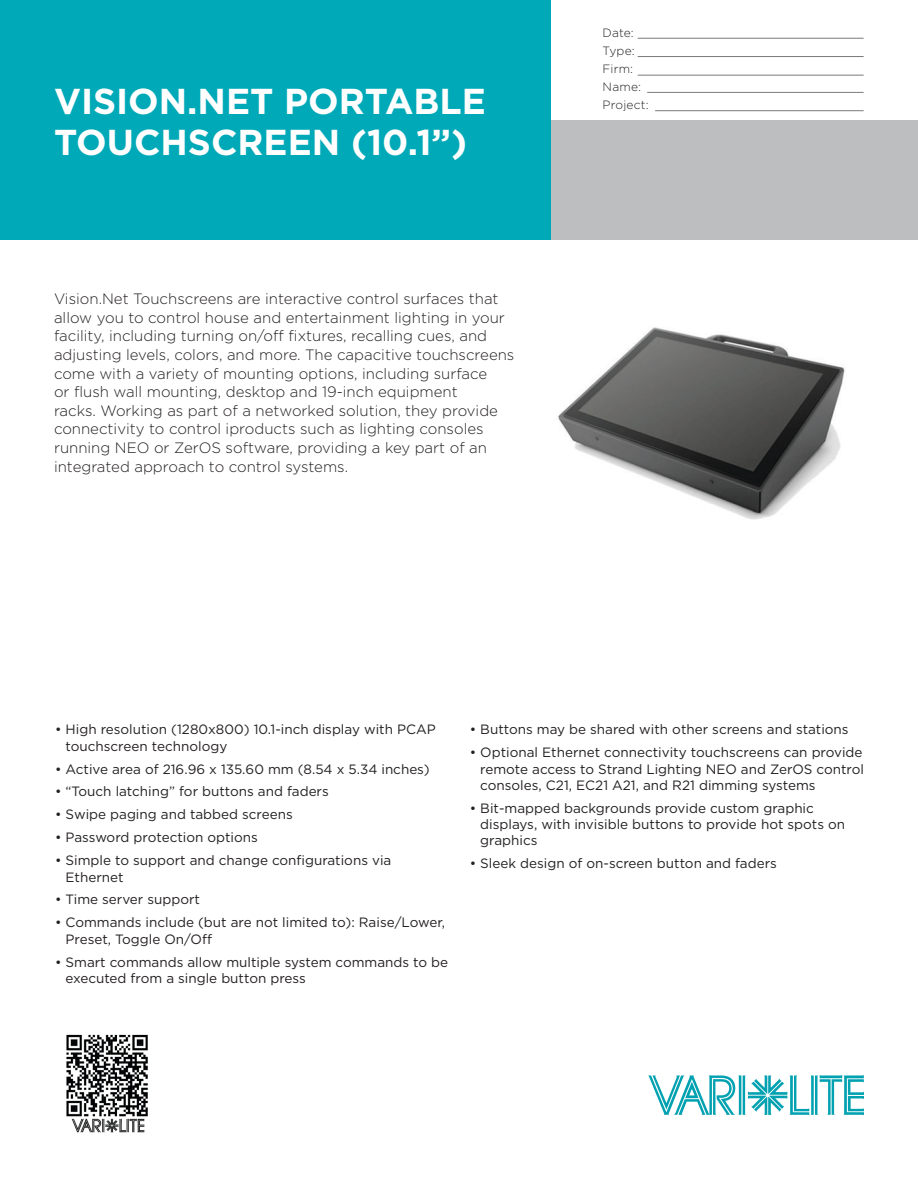
<style>
.page{position:relative;width:918px;height:1188px;background:#fff}
.page>*{position:absolute;margin:0;border:0;box-sizing:border-box;transform-origin:0 0}
.t1{font:700 36px "Gotham";color:#fff}
.t2{font:300 15px/18.6px "Gotham";color:#231f20}
.Bulleted_text_indent{font:13.5px/16.2px "Gotham";color:#231f20}
.t3{font:300 12px "Gotham";letter-spacing:.015em;color:#231f20}
</style>
<div class="page">
<div style="left:551px;top:120px;width:367px;height:120px;background:#bcbec0"></div>
<div style="left:0;top:0;width:551px;height:240px;background:#00a9b7"></div>
<svg style="left:648px;top:1075px;width:216px;height:40px"></svg>
<hr style="left:638px;top:38px;width:226px;height:1px;background:#231f20">
<hr style="left:638px;top:56px;width:226px;height:1px;background:#231f20">
<hr style="left:638px;top:75px;width:226px;height:1px;background:#231f20">
<hr style="left:647px;top:92px;width:217px;height:1px;background:#231f20">
<hr style="left:655px;top:110px;width:209px;height:1px;background:#231f20">
<img style="left:558px;top:327px;width:287px;height:193px">
<img style="left:66px;top:1034px;width:82px;height:99px">
<p class="t1" style="left:54px;top:77px;width:433px">VISION.NET PORTABLE</p>
<p class="t1" style="left:54px;top:118px;width:415px">TOUCHSCREEN (10.1”)</p>
<p class="t2" style="left:54px;top:289px;width:462px">Vision.Net Touchscreens are interactive control surfaces that allow you to control house and entertainment lighting in your facility, including turning on/off fixtures, recalling cues, and adjusting levels, colors, and more. The capacitive touchscreens come with a variety of mounting options, including surface<br>or flush wall mounting, desktop and 19-inch equipment<br>racks. Working as part of a networked solution, they provide connectivity to control iproducts such as lighting consoles running NEO or ZerOS software, providing a key part of an integrated approach to control systems.</p>
<p class="t3" style="left:603px;top:25px;width:33px">Date:</p>
<p class="t3" style="left:603px;top:43px;width:34px">Type:</p>
<p class="t3" style="left:603px;top:61px;width:32px">Firm:</p>
<p class="t3" style="left:603px;top:79px;width:40px">Name:</p>
<p class="t3" style="left:603px;top:97px;width:48px">Project:</p>
<p class="Bulleted_text_indent" style="left:66px;top:721px;width:372px;text-indent:-10px">• High resolution (1280x800) 10.1-inch display with PCAP touchscreen technology</p>
<p class="Bulleted_text_indent" style="left:55px;top:760px;width:376px">• Active area of 216.96 x 135.60 mm (8.54 x 5.34 inches)</p>
<p class="Bulleted_text_indent" style="left:55px;top:783px;width:275px">• “Touch latching” for buttons and faders</p>
<p class="Bulleted_text_indent" style="left:55px;top:806px;width:239px">• Swipe paging and tabbed screens</p>
<p class="Bulleted_text_indent" style="left:55px;top:829px;width:204px">• Password protection options</p>
<p class="Bulleted_text_indent" style="left:66px;top:852px;width:327px;text-indent:-10px">• Simple to support and change configurations via<br>Ethernet</p>
<p class="Bulleted_text_indent" style="left:55px;top:891px;width:146px">• Time server support</p>
<p class="Bulleted_text_indent" style="left:66px;top:914px;width:381px;text-indent:-10px">• Commands include (but are not limited to): Raise/Lower,<br>Preset, Toggle On/Off</p>
<p class="Bulleted_text_indent" style="left:66px;top:953px;width:384px;text-indent:-10px">• Smart commands allow multiple system commands to be executed from a single button press</p>
<p class="Bulleted_text_indent" style="left:470px;top:721px;width:380px">• Buttons may be shared with other screens and stations</p>
<p class="Bulleted_text_indent" style="left:480px;top:744px;width:385px;text-align:justify;text-indent:-10px">• Optional Ethernet connectivity touchscreens can provide remote access to Strand Lighting NEO and ZerOS control consoles, C21, EC21 A21, and R21 dimming systems</p>
<p class="Bulleted_text_indent" style="left:480px;top:800px;width:366px;text-indent:-10px">• Bit-mapped backgrounds provide custom graphic displays, with invisible buttons to provide hot spots on graphics</p>
<p class="Bulleted_text_indent" style="left:470px;top:855px;width:309px">• Sleek design of on-screen button and faders</p>
</div>
